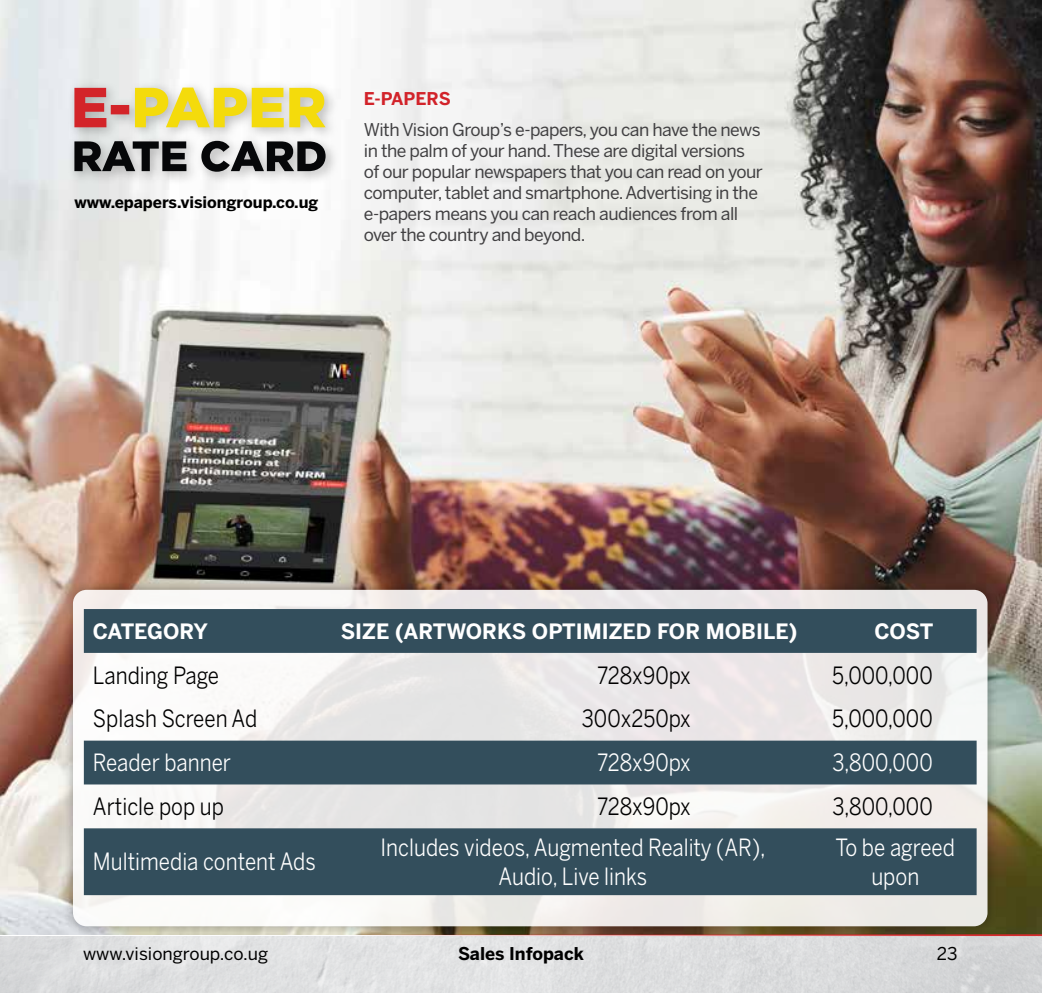
<style>
.page{position:relative;width:1042px;height:993px;background:#fff}
.page>*{position:absolute;margin:0;border:0;box-sizing:border-box;transform-origin:0 0}
.t1{font:23.62px/28.3px "Benton Sans";color:#fff;text-align:center;scale:.87 1}
.t2{font:23.62px "Benton Sans";color:#000;scale:.87 1}
.t3{font:700 21px "Benton Sans";color:#fff}
.t4{font:700 21px "Benton Sans";letter-spacing:-.025em;color:#fff}
.t5{font:17.5px/21px "Benton Sans";letter-spacing:-.03em;color:#414042}
.t6{font:17.5px "Benton Sans";color:#000}
.t7{font:700 17.5px "Benton Sans";color:#000}
.t8{font:700 17.5px "Benton Sans";color:#d2232a}
.t9{font:700 15.92px "Benton Sans";color:#000}
</style>
<div class="page">
<img style="left:0;top:0;width:1042px;height:992px">
<hr style="left:0;top:935px;width:1px;height:57px;background:#fff">
<div style="left:62px;top:579px;width:936px;height:357px;background:#000;opacity:.38"></div>
<svg style="left:73px;top:589px;width:914px;height:337px;fill:#f0ece9"></svg>
<div style="left:67px;top:81px;width:273px;height:105px;background:#000;opacity:.26"></div>
<svg style="left:74px;top:88px;width:55px;height:39px;background:#d37779"></svg>
<svg style="left:135px;top:87px;width:191px;height:40px;background:#eadb5d"></svg>
<svg style="left:74px;top:141px;width:112px;height:30px;background:#575859"></svg>
<svg style="left:201px;top:141px;width:125px;height:31px;background:#666768"></svg>
<svg style="left:84px;top:609px;width:892px;height:285px;background:#89979e"></svg>
<hr style="left:62px;top:933px;width:980px;height:2px;background:#d52a2e">
<p class="t9" style="left:74px;top:192px;width:245px">www.epapers.visiongroup.co.ug</p>
<p class="t8" style="left:364px;top:88px;width:88px">E-PAPERS</p>
<p class="t5" style="left:364px;top:119px;width:400px">With Vision Group’s e-papers, you can have the news in the palm of your hand. These are digital versions of our popular newspapers that you can read on your computer, tablet and smartphone. Advertising in the e-papers means you can reach audiences from all over the country and beyond.</p>
<p class="t4" style="left:93px;top:618px;width:117px">CATEGORY</p>
<p class="t3" style="left:341px;top:618px;width:458px">SIZE (ARTWORKS OPTIMIZED FOR MOBILE)</p>
<p class="t3" style="left:874px;top:618px;width:60px">COST</p>
<h1 class="t2" style="left:93px;top:660px;width:147px">Landing Page</h1>
<h1 class="t2" style="left:597px;top:660px;width:109px">728x90px</h1>
<h1 class="t2" style="left:832px;top:660px;width:117px">5,000,000</h1>
<h1 class="t2" style="left:93px;top:704px;width:190px">Splash Screen Ad</h1>
<h1 class="t2" style="left:582px;top:704px;width:127px">300x250px</h1>
<h1 class="t2" style="left:832px;top:704px;width:117px">5,000,000</h1>
<h1 class="t1" style="left:93px;top:748px;width:160px">Reader banner</h1>
<h1 class="t1" style="left:597px;top:748px;width:109px">728x90px</h1>
<h1 class="t1" style="left:832px;top:748px;width:117px">3,800,000</h1>
<h1 class="t2" style="left:93px;top:792px;width:152px">Article pop up</h1>
<h1 class="t2" style="left:597px;top:792px;width:109px">728x90px</h1>
<h1 class="t2" style="left:832px;top:792px;width:117px">3,800,000</h1>
<h1 class="t1" style="left:93px;top:847px;width:257px">Multimedia content Ads</h1>
<h1 class="t1" style="left:380px;top:833px;width:444px">Includes videos, Augmented Reality (AR),<br>Audio, Live links</h1>
<h1 class="t1" style="left:835px;top:833px;width:139px">To be agreed upon</h1>
<p class="t6" style="left:83px;top:943px;width:186px">www.visiongroup.co.ug</p>
<p class="t7" style="left:458px;top:943px;width:127px">Sales Infopack</p>
<p class="t6" style="left:937px;top:943px;width:22px">23</p>
</div>
